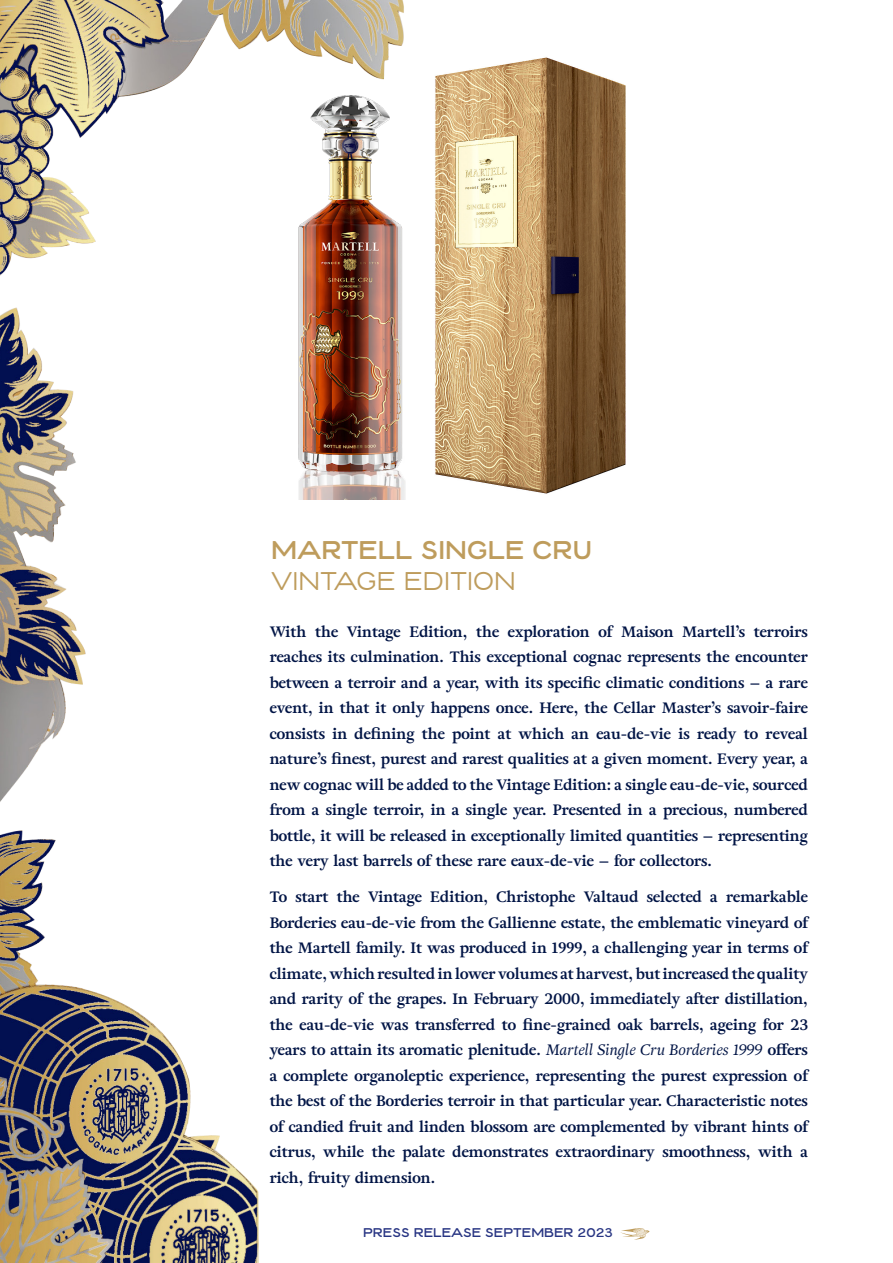
<style>
.page{position:relative;width:893px;height:1263px;background:#fff}
.page>*{position:absolute;margin:0;border:0;box-sizing:border-box;transform-origin:0 0}
.t1{font:500 25.5px/30.6px "Martell";color:#be9c5c}
._01_Paragraphe{font:700 15px/25.5px "Adriane Text";color:#001445;text-align:justify}
.t2{font:500 12.6px "Martell";color:#283583}
.s1{font-weight:400}
.s2{font-weight:400;font-style:italic}
</style>
<div class="page">
<img style="left:0;top:0;width:405px;height:1263px">
<svg style="left:620px;top:1228px;width:30px;height:12px"></svg>
<img style="left:286px;top:475px;width:119px;height:24px">
<img style="left:284px;top:92px;width:121px;height:383px">
<img style="left:435px;top:57px;width:191px;height:437px">
<p class="t1" style="left:271px;top:534px;width:322px">MARTELL SINGLE CRU<br><span class="s1">VINTAGE Edition</span></p>
<p class="_01_Paragraphe" style="left:270px;top:619px;width:540px">With the Vintage Edition, the exploration of Maison Martell’s terroirs reaches its culmination. This exceptional cognac represents the encounter between a terroir and a year, with its specific climatic conditions – a rare event, in that it only happens once. Here, the Cellar Master’s savoir-faire consists in defining the point at which an eau-de-vie is ready to reveal nature’s finest, purest and rarest qualities at a given moment. Every year, a new cognac will be added to the Vintage Edition: a single eau-de-vie, sourced from a single terroir, in a single year. Presented in a precious, numbered bottle, it will be released in exceptionally limited quantities – representing the very last barrels of these rare eaux-de-vie – for collectors.</p>
<p class="_01_Paragraphe" style="left:270px;top:885px;width:540px">To start the Vintage Edition, Christophe Valtaud selected a remarkable Borderies eau-de-vie from the Gallienne estate, the emblematic vineyard of the Martell family. It was produced in 1999, a challenging year in terms of climate, which resulted in lower volumes at harvest, but increased the quality and rarity of the grapes. In February 2000, immediately after distillation, the eau-de-vie was transferred to fine-grained oak barrels, ageing for 23 years to attain its aromatic plenitude. <span class="s2">Martell Single Cru Borderies 1999</span> offers a complete organoleptic experience, representing the purest expression of the best of the Borderies terroir in that particular year. Characteristic notes of candied fruit and linden blossom are complemented by vibrant hints of citrus, while the palate demonstrates extraordinary smoothness, with a rich, fruity dimension.</p>
<p class="t2" style="left:363px;top:1224px;width:251px">PRESS RELEASE SEPTEMBER 2023</p>
</div>
